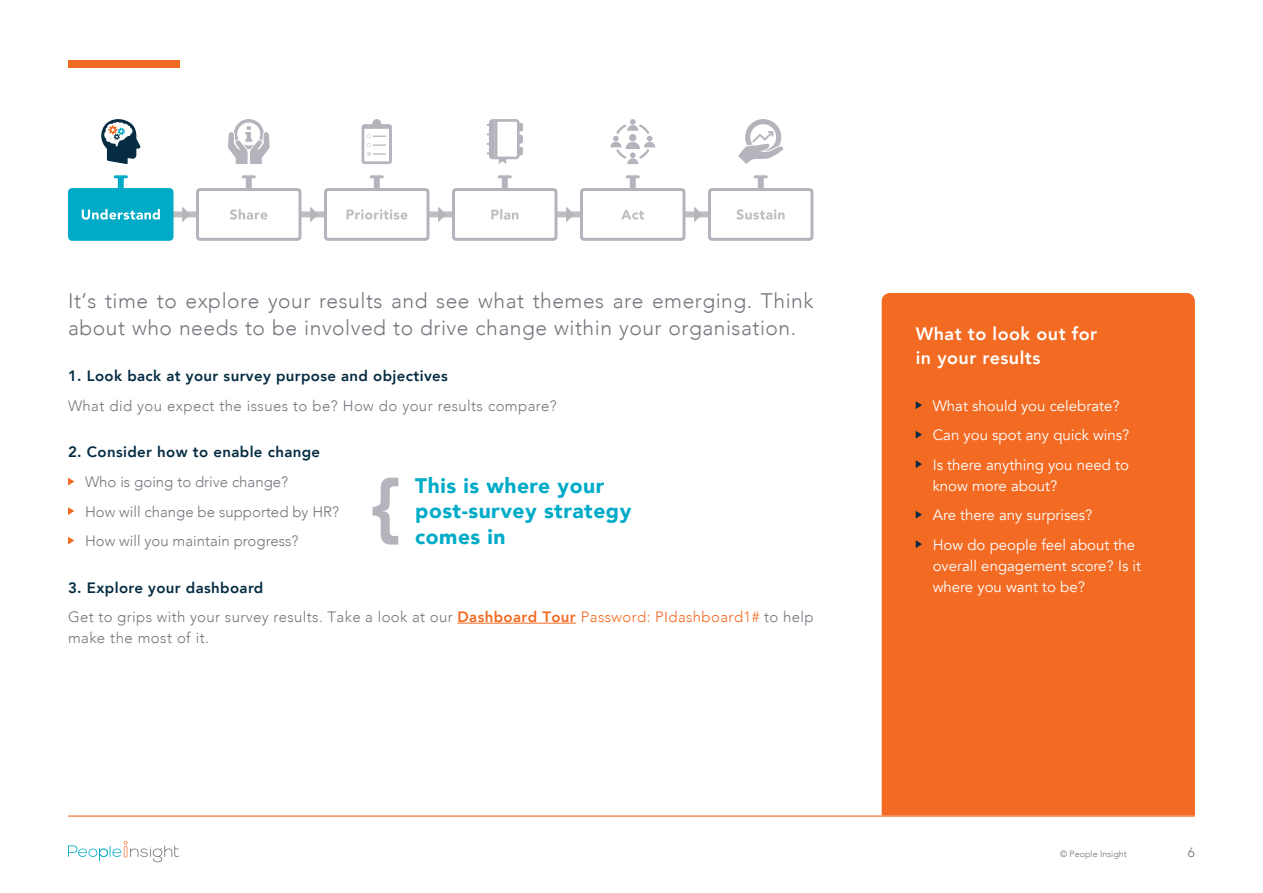
<style>
.page{position:relative;width:1263px;height:893px;background:#fff}
.page>*{position:absolute;margin:0;border:0;box-sizing:border-box;transform-origin:0 0}
.t1{font:300 21px/27px "Avenir";letter-spacing:.025em;color:#75757e}
.t2{font:900 21px/25.8px "Avenir";letter-spacing:.025em;color:#00abc8}
.t3{font:800 18px/24px "Avenir";letter-spacing:.025em;color:#fff}
.t4{font:300 15px/29.5px "Avenir";letter-spacing:.025em;color:#75757e}
.t5{font:15px/29.5px "Avenir";color:#fff}
.t6{font:300 15px/29.5px "Avenir";color:#75757e}
.t7{font:800 15px "Avenir";letter-spacing:.025em;color:#052c42}
.t8{font:300 13.5px "Avenir";color:#75757e}
.t9{font:300 9px "Avenir";color:#75757e}
.s1{font-weight:800;color:#052c42}
.s2{font-weight:800;color:#f36a22}
.s3{color:#f36a22}
</style>
<div class="page">
<svg style="left:68px;top:841px;width:111px;height:21px"></svg>
<hr style="left:68px;top:815px;width:1127px;height:2px;background:#f36a22">
<hr style="left:458px;top:623px;width:118px;height:1px;background:#f36a22">
<svg style="left:68px;top:478px;width:6px;height:7px"></svg>
<svg style="left:68px;top:507px;width:6px;height:8px"></svg>
<svg style="left:68px;top:537px;width:6px;height:7px"></svg>
<div style="left:68px;top:60px;width:111px;height:8px;background:#f36a22"></div>
<div style="left:882px;top:293px;width:313px;height:522px;background:#f36a22"></div>
<svg style="left:916px;top:401px;width:6px;height:8px"></svg>
<svg style="left:916px;top:431px;width:6px;height:8px"></svg>
<svg style="left:916px;top:460px;width:6px;height:8px"></svg>
<svg style="left:916px;top:511px;width:6px;height:8px"></svg>
<svg style="left:916px;top:540px;width:6px;height:8px"></svg>
<svg style="left:372px;top:478px;width:26px;height:67px"></svg>
<div style="left:118px;top:211px;width:643px;height:6px;background:#bebec1"></div>
<svg style="left:101px;top:119px;width:40px;height:45px"></svg>
<div style="left:372px;top:119px;width:9px;height:9px;background:#b3b4bc;border-radius:50%"></div>
<svg style="left:362px;top:121px;width:30px;height:43px"></svg>
<svg style="left:487px;top:119px;width:36px;height:45px"></svg>
<svg style="left:610px;top:119px;width:45px;height:45px"></svg>
<svg style="left:738px;top:119px;width:45px;height:45px"></svg>
<svg style="left:228px;top:119px;width:42px;height:45px"></svg>
<div style="left:70px;top:190px;width:102px;height:49px;background:#00abc8;border-radius:3px"></div>
<div style="left:68px;top:188px;width:106px;height:53px;border:3px solid #00abc8;border-radius:3px"></div>
<div style="left:118px;top:177px;width:6px;height:11px;background:#00abc8"></div>
<div style="left:197px;top:190px;width:103px;height:49px;background:#fff;border-radius:3px"></div>
<div style="left:196px;top:188px;width:105px;height:53px;border:3px solid #b3b4bc;border-radius:3px"></div>
<div style="left:246px;top:177px;width:6px;height:11px;background:#b3b4bc"></div>
<div style="left:325px;top:190px;width:103px;height:49px;background:#fff;border-radius:3px"></div>
<div style="left:324px;top:188px;width:105px;height:53px;border:3px solid #b3b4bc;border-radius:3px"></div>
<div style="left:374px;top:177px;width:6px;height:11px;background:#b3b4bc"></div>
<div style="left:453px;top:190px;width:103px;height:49px;background:#fff;border-radius:3px"></div>
<div style="left:452px;top:188px;width:105px;height:53px;border:3px solid #b3b4bc;border-radius:3px"></div>
<div style="left:502px;top:177px;width:6px;height:11px;background:#b3b4bc"></div>
<div style="left:581px;top:190px;width:103px;height:49px;background:#fff;border-radius:3px"></div>
<div style="left:580px;top:188px;width:105px;height:53px;border:3px solid #b3b4bc;border-radius:3px"></div>
<div style="left:630px;top:177px;width:6px;height:11px;background:#b3b4bc"></div>
<div style="left:709px;top:190px;width:103px;height:49px;background:#fff;border-radius:3px"></div>
<div style="left:708px;top:188px;width:105px;height:53px;border:3px solid #b3b4bc;border-radius:3px"></div>
<div style="left:758px;top:177px;width:6px;height:11px;background:#b3b4bc"></div>
<svg style="left:243px;top:175px;width:11px;height:3px"></svg>
<svg style="left:115px;top:175px;width:11px;height:3px"></svg>
<svg style="left:499px;top:175px;width:11px;height:3px"></svg>
<svg style="left:371px;top:175px;width:11px;height:3px"></svg>
<svg style="left:755px;top:175px;width:11px;height:3px"></svg>
<svg style="left:627px;top:175px;width:11px;height:3px"></svg>
<svg style="left:182px;top:206px;width:8px;height:16px"></svg>
<svg style="left:310px;top:206px;width:8px;height:16px"></svg>
<svg style="left:438px;top:206px;width:8px;height:16px"></svg>
<svg style="left:566px;top:206px;width:8px;height:16px"></svg>
<svg style="left:694px;top:206px;width:8px;height:16px"></svg>
<svg style="left:736px;top:209px;width:49px;height:11px"></svg>
<svg style="left:621px;top:210px;width:23px;height:10px"></svg>
<svg style="left:491px;top:209px;width:27px;height:11px"></svg>
<svg style="left:346px;top:209px;width:61px;height:11px"></svg>
<svg style="left:230px;top:209px;width:37px;height:11px"></svg>
<svg style="left:82px;top:209px;width:78px;height:11px"></svg>
<h1 class="t1" style="left:68px;top:289px;width:747px">It’s time to explore your results and see what themes are emerging. Think about who needs to be involved to drive change within your organisation.</h1>
<p class="t7" style="left:68px;top:370px;width:381px">1. Look back at your survey purpose and objectives</p>
<p class="t4" style="left:68px;top:392px;width:490px">What did you expect the issues to be? How do your results compare?</p>
<p class="t7" style="left:68px;top:446px;width:254px">2. Consider how to enable change</p>
<p class="t6" style="left:85px;top:468px;width:256px">Who is going to drive change?<br>How will change be supported by HR?<br>How will you maintain progress?</p>
<p class="t4" style="left:68px;top:574px;width:747px"><span class="s1">3. Explore your dashboard<br></span>Get to grips with your survey results. Take a look at our <span class="s2">Dashboard Tour</span> <span class="s3">Password: PIdashboard1#</span> to help</p>
<p class="t4" style="left:68px;top:624px;width:142px">make the most of it.</p>
<h1 class="t2" style="left:415px;top:474px;width:218px">This is where your post-survey strategy comes in</h1>
<p class="t3" style="left:916px;top:323px;width:183px">What to look out for in your results</p>
<p class="t5" style="left:933px;top:392px;width:198px">What should you celebrate?<br>Can you spot any quick wins?<br>Is there anything you need to</p>
<p class="t5" style="left:933px;top:472px;width:204px">know more about?<br>Are there any surprises?<br>How do people feel about the</p>
<p class="t5" style="left:933px;top:556px;width:210px;line-height:21px">overall engagement score? Is it where you want to be?</p>
<p class="t9" style="left:1060px;top:850px;width:68px">© People Insight</p>
<p class="t8" style="left:1188px;top:847px;width:9px">6</p>
</div>
